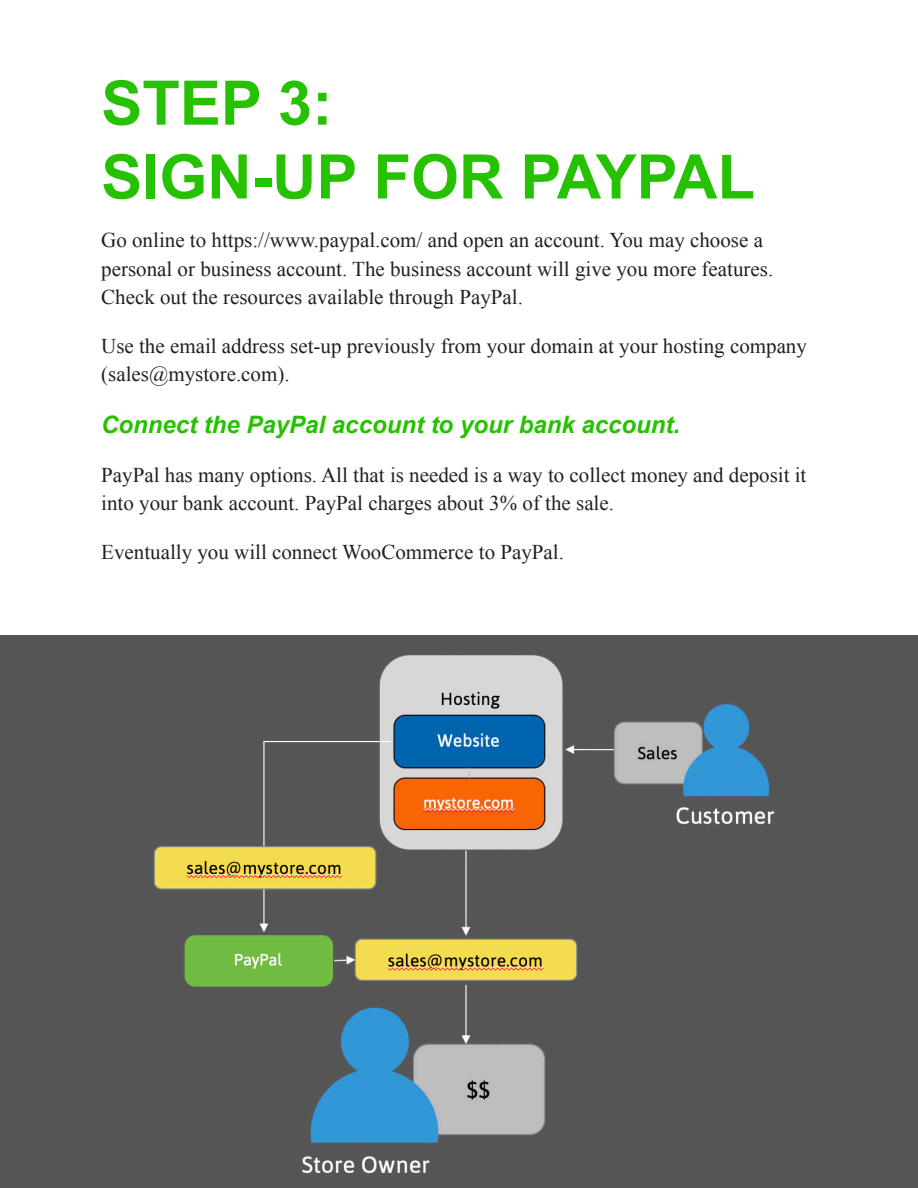
<style>
.page{position:relative;width:918px;height:1188px;background:#fff}
.page>*{position:absolute;margin:0;border:0;box-sizing:border-box;transform-origin:0 0}
.t1{font:700 61.5px/73.8px "Arial";color:#26c100}
.G_callout{font:italic 700 24px "Arial";color:#26c100}
.body{font:21px/28.5px "Times New Roman";color:#231f20}
</style>
<div class="page">
<img style="left:0;top:635px;width:918px;height:553px">
<h2 class="t1" style="left:101px;top:68px;width:655px">STEP 3:<br>SIGN-UP FOR PAYPAL</h2>
<p class="body" style="left:101px;top:226px;width:674px">Go online to https://www.paypal.com/ and open an account. You may choose a personal or business account. The business account will give you more features.<br>Check out the resources available through PayPal.</p>
<p class="body" style="left:101px;top:331px;width:707px">Use the email address set-up previously from your domain at your hosting company (sales@mystore.com).</p>
<p class="G_callout" style="left:101px;top:409px;width:580px">Connect the PayPal account to your bank account.</p>
<p class="body" style="left:101px;top:460px;width:707px">PayPal has many options. All that is needed is a way to collect money and deposit it into your bank account. PayPal charges about 3% of the sale.</p>
<p class="body" style="left:101px;top:538px;width:464px">Eventually you will connect WooCommerce to PayPal.</p>
</div>
